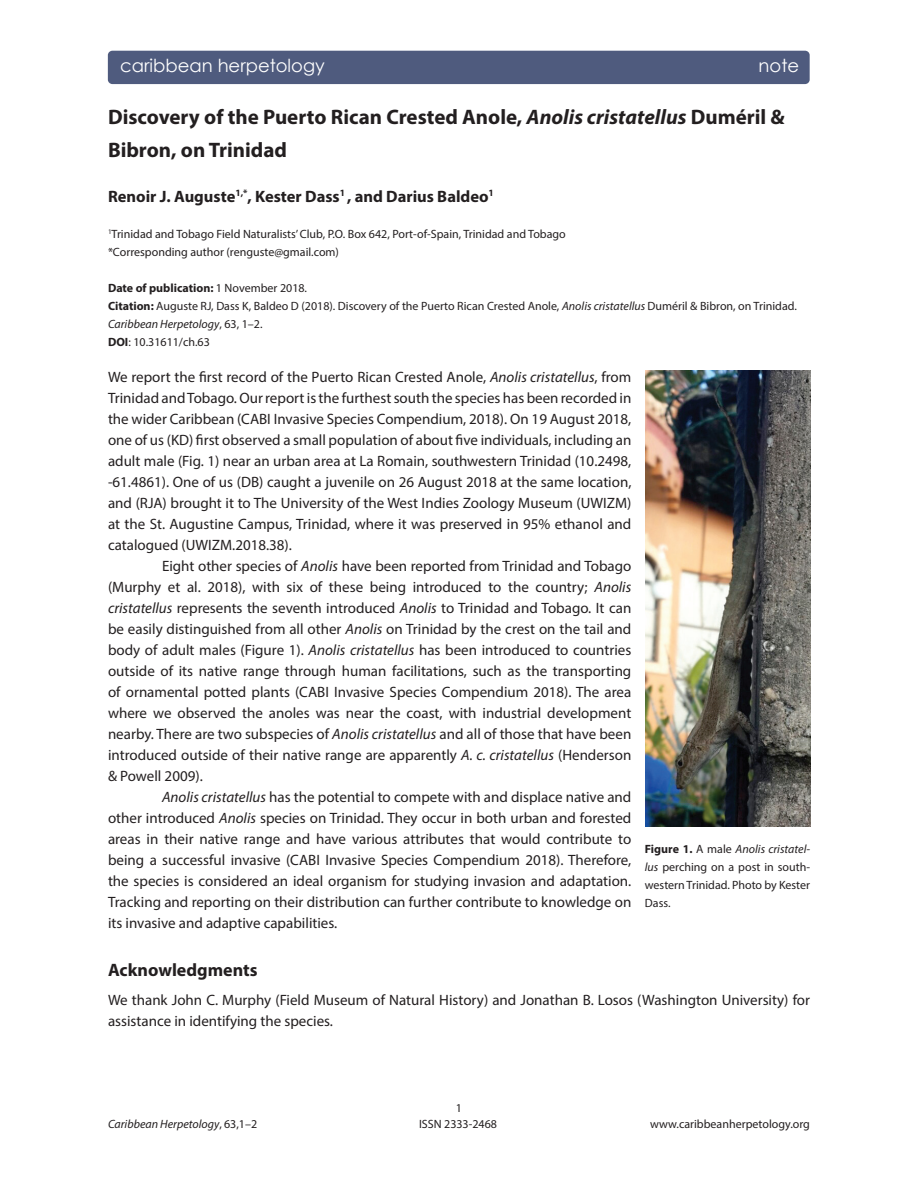
<style>
.page{position:relative;width:918px;height:1188px;background:#fff}
.page>*{position:absolute;margin:0;border:0;box-sizing:border-box;transform-origin:0 0}
.t1{font:700 21px/33px "Myriad Pro";color:#231f20}
.t2{font:18px "Century Gothic";color:#fff}
.t3{font:700 18px "Myriad Pro";color:#231f20}
.t4{font:700 16.5px "Myriad Pro";color:#231f20}
.t5{font:15px/21px "Myriad Pro";color:#231f20;text-align:justify}
.t6{font:12px/18px "Myriad Pro";color:#231f20}
.t7{font:italic 12px "Myriad Pro";color:#231f20}
.s1{font-style:italic}
.s2{font-weight:700}
.s3{font-style:normal}
</style>
<div class="page">
<div style="left:108px;top:51px;width:702px;height:33px;background:#4f5b7e;border-radius:5px"></div>
<img style="left:645px;top:370px;width:165px;height:456px">
<p class="t2" style="left:120px;top:53px;width:206px">caribbean herpetology</p>
<p class="t2" style="left:759px;top:53px;width:42px">note</p>
<h1 class="t1" style="left:108px;top:99px;width:678px">Discovery of the Puerto Rican Crested Anole, <span class="s1">Anolis cristatellus</span> Duméril &amp;<br>Bibron, on Trinidad</h1>
<p class="t4" style="left:108px;top:185px;width:387px">Renoir J. Auguste<sup>1,*</sup>, Kester Dass<sup>1</sup> , and Darius Baldeo<sup>1</sup></p>
<p class="t6" style="left:108px;top:225px;width:459px"><sup>1</sup>Trinidad and Tobago Field Naturalists’ Club, P.O. Box 642, Port-of-Spain, Trinidad and Tobago *Corresponding author (renguste@gmail.com)</p>
<p class="t6" style="left:108px;top:279px;width:690px"><span class="s2">Date of publication:</span> 1 November 2018.<br><span class="s2">Citation:</span> Auguste RJ, Dass K, Baldeo D (2018). Discovery of the Puerto Rican Crested Anole, <span class="s1">Anolis cristatellus</span> Duméril &amp; Bibron, on Trinidad.<br><span class="s1">Caribbean Herpetology</span>, 63, 1–2.<br><span class="s2">DOI</span>: 10.31611/ch.63</p>
<p class="t5" style="left:108px;top:366px;width:525px">We report the first record of the Puerto Rican Crested Anole, <span class="s1">Anolis cristatellus</span>, from Trinidad and Tobago. Our report is the furthest south the species has been recorded in the wider Caribbean (CABI Invasive Species Compendium, 2018). On 19 August 2018, one of us (KD) first observed a small population of about five individuals, including an adult male (Fig. 1) near an urban area at La Romain, southwestern Trinidad (10.2498, -61.4861). One of us (DB) caught a juvenile on 26 August 2018 at the same location, and (RJA) brought it to The University of the West Indies Zoology Museum (UWIZM) at the St. Augustine Campus, Trinidad, where it was preserved in 95% ethanol and catalogued (UWIZM.2018.38).</p>
<p class="t5" style="left:108px;top:555px;width:525px;text-indent:54px">Eight other species of <span class="s1">Anolis</span> have been reported from Trinidad and Tobago (Murphy et al. 2018), with six of these being introduced to the country; <span class="s1">Anolis cristatellus</span> represents the seventh introduced <span class="s1">Anolis</span> to Trinidad and Tobago. It can be easily distinguished from all other <span class="s1">Anolis</span> on Trinidad by the crest on the tail and body of adult males (Figure 1). <span class="s1">Anolis cristatellus</span> has been introduced to countries outside of its native range through human facilitations, such as the transporting of ornamental potted plants (CABI Invasive Species Compendium 2018). The area where we observed the anoles was near the coast, with industrial development nearby. There are two subspecies of <span class="s1">Anolis cristatellus</span> and all of those that have been introduced outside of their native range are apparently <span class="s1">A. c. cristatellus</span> (Henderson &amp; Powell 2009).</p>
<p class="t5" style="left:108px;top:786px;width:525px;text-indent:54px"><span class="s1">Anolis cristatellus</span> has the potential to compete with and displace native and other introduced <span class="s1">Anolis</span> species on Trinidad. They occur in both urban and forested areas in their native range and have various attributes that would contribute to being a successful invasive (CABI Invasive Species Compendium 2018). Therefore, the species is considered an ideal organism for studying invasion and adaptation.<br>Tracking and reporting on their distribution can further contribute to knowledge on its invasive and adaptive capabilities.</p>
<p class="t3" style="left:108px;top:959px;width:151px">Acknowledgments</p>
<p class="t5" style="left:108px;top:989px;width:704px">We thank John C. Murphy (Field Museum of Natural History) and Jonathan B. Losos (Washington University) for assistance in identifying the species.</p>
<p class="t6" style="left:645px;top:840px;width:167px;text-align:justify"><span class="s2">Figure 1.</span> A male <span class="s1">Anolis cristatel&shy;lus</span> perching on a post in south&shy;western Trinidad. Photo by Kester Dass.</p>
<p class="t6" style="left:419px;top:1100px;width:80px;line-height:16.2px;text-align:center">1<br>ISSN 2333-2468</p>
<p class="t7" style="left:108px;top:1117px;width:151px">Caribbean Herpetology<span class="s3">, 63,1–2</span></p>
<p class="t6" style="left:650px;top:1115px;width:161px">www.caribbeanherpetology.org</p>
</div>
